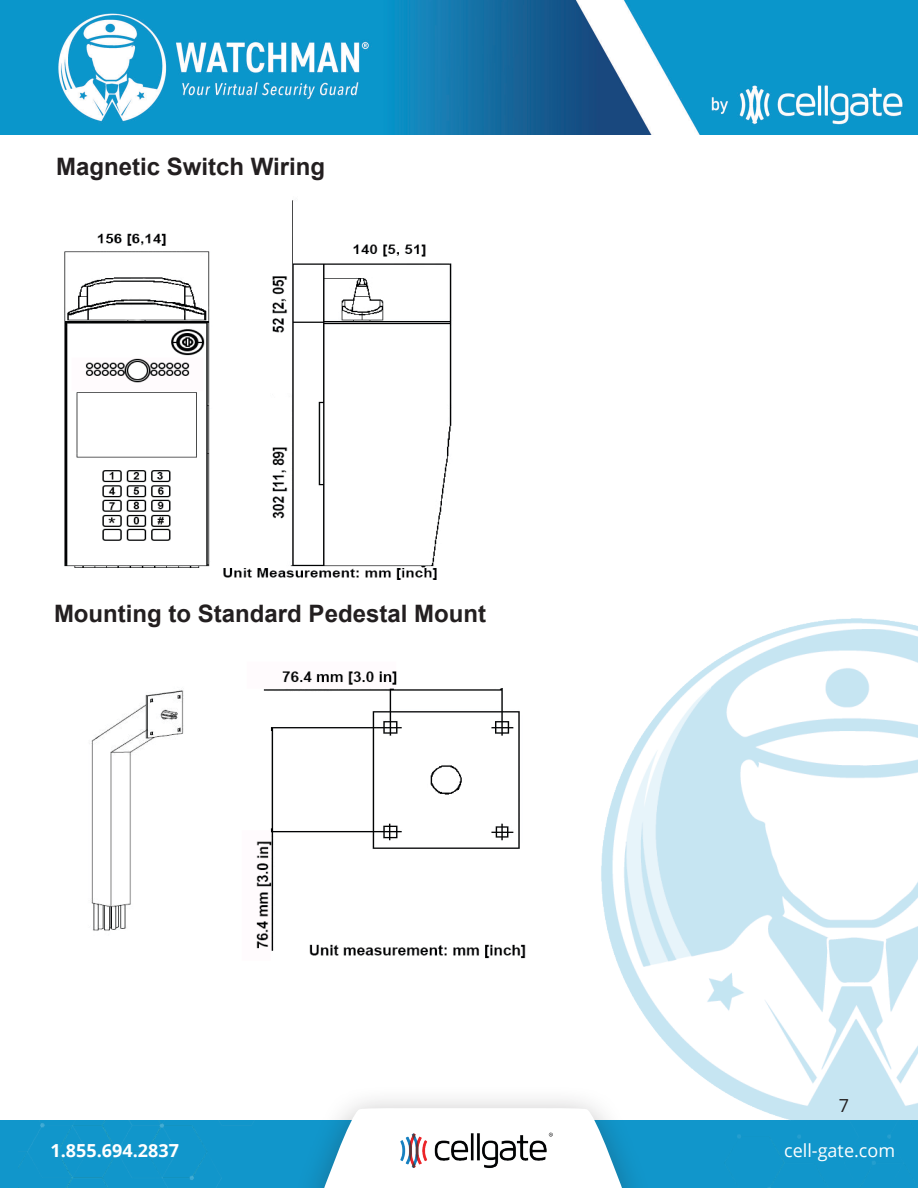
<style>
.page{position:relative;width:918px;height:1188px;background:#fff}
.page>*{position:absolute;margin:0;border:0;box-sizing:border-box;transform-origin:0 0}
.Heading_1{font:700 24px "Arial";color:#231f20}
.t1{font:700 18px "Open Sans";color:#fff}
.t2{font:18px "Open Sans";color:#fff}
.t3{font:18px "Open Sans";color:#231f20}
</style>
<div class="page">
<img style="left:0;top:0;width:918px;height:135px">
<div style="left:18px;top:1120px;width:900px;height:68px;background:#1196cb"></div>
<div style="left:293px;top:1085px;width:360px;height:103px;background:#231f20;opacity:.35"></div>
<svg style="left:320px;top:1108px;width:306px;height:80px"></svg>
<img style="left:386px;top:1127px;width:169px;height:54px">
<img style="left:576px;top:618px;width:342px;height:502px">
<img style="left:64px;top:200px;width:388px;height:379px">
<img style="left:91px;top:671px;width:435px;height:288px">
<p class="Heading_1" style="left:56px;top:150px;width:271px">Magnetic Switch Wiring</p>
<p class="Heading_1" style="left:54px;top:598px;width:434px">Mounting to Standard Pedestal Mount</p>
<p class="t3" style="left:839px;top:1093px;width:12px">7</p>
<p class="t1" style="left:51px;top:1137px;width:130px">1.855.694.2837</p>
<p class="t2" style="left:784px;top:1138px;width:112px">cell-gate.com</p>
</div>
